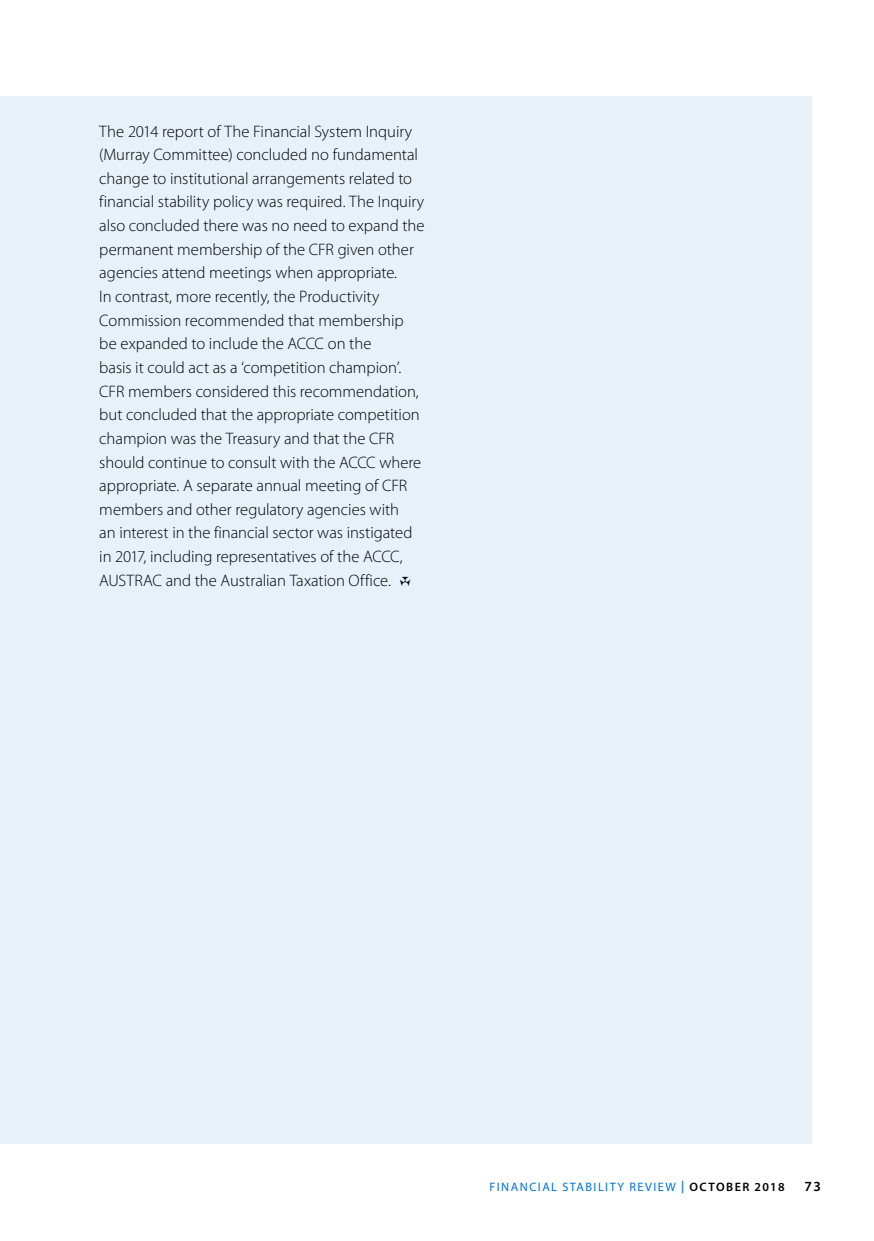
<style>
.page{position:relative;width:874px;height:1241px;background:#fff}
.page>*{position:absolute;margin:0;border:0;box-sizing:border-box;transform-origin:0 0}
.t1{font:300 16.62px/23.6px "Myriad Pro";color:#000}
.t2{font:600 14px "Myriad Pro";color:#000}
.t3{font:12.25px "Myriad Pro";letter-spacing:.12em;color:#0071ce}
.s1{font-family:"RB Afont";font-weight:400;font-size:11.38px}
.s2{font-weight:600}
.s3{font-weight:600;color:#000}
</style>
<div class="page">
<div style="left:0;top:97px;width:811px;height:1046px;background:#e6f1fa"></div>
<p class="t1" style="left:99px;top:119px;width:326px">The 2014 report of The Financial System Inquiry (Murray Committee) concluded no fundamental change to institutional arrangements related to financial stability policy was required. The Inquiry also concluded there was no need to expand the permanent membership of the CFR given other agencies attend meetings when appropriate.<br>In contrast, more recently, the Productivity Commission recommended that membership be expanded to include the ACCC on the<br>basis it could act as a ‘competition champion’.<br>CFR members considered this recommendation, but concluded that the appropriate competition champion was the Treasury and that the CFR should continue to consult with the ACCC where appropriate. A separate annual meeting of CFR members and other regulatory agencies with<br>an interest in the financial sector was instigated in 2017, including representatives of the ACCC, AUSTRAC and the Australian Taxation Office. <span class="s1">R</span></p>
<p class="t3" style="left:489px;top:1179px;width:296px">FINANCIAL STABILITY REVIEW <span class="s2">|</span> <span class="s3">OCTOBER 2018</span></p>
<p class="t2" style="left:804px;top:1177px;width:18px">73</p>
</div>
